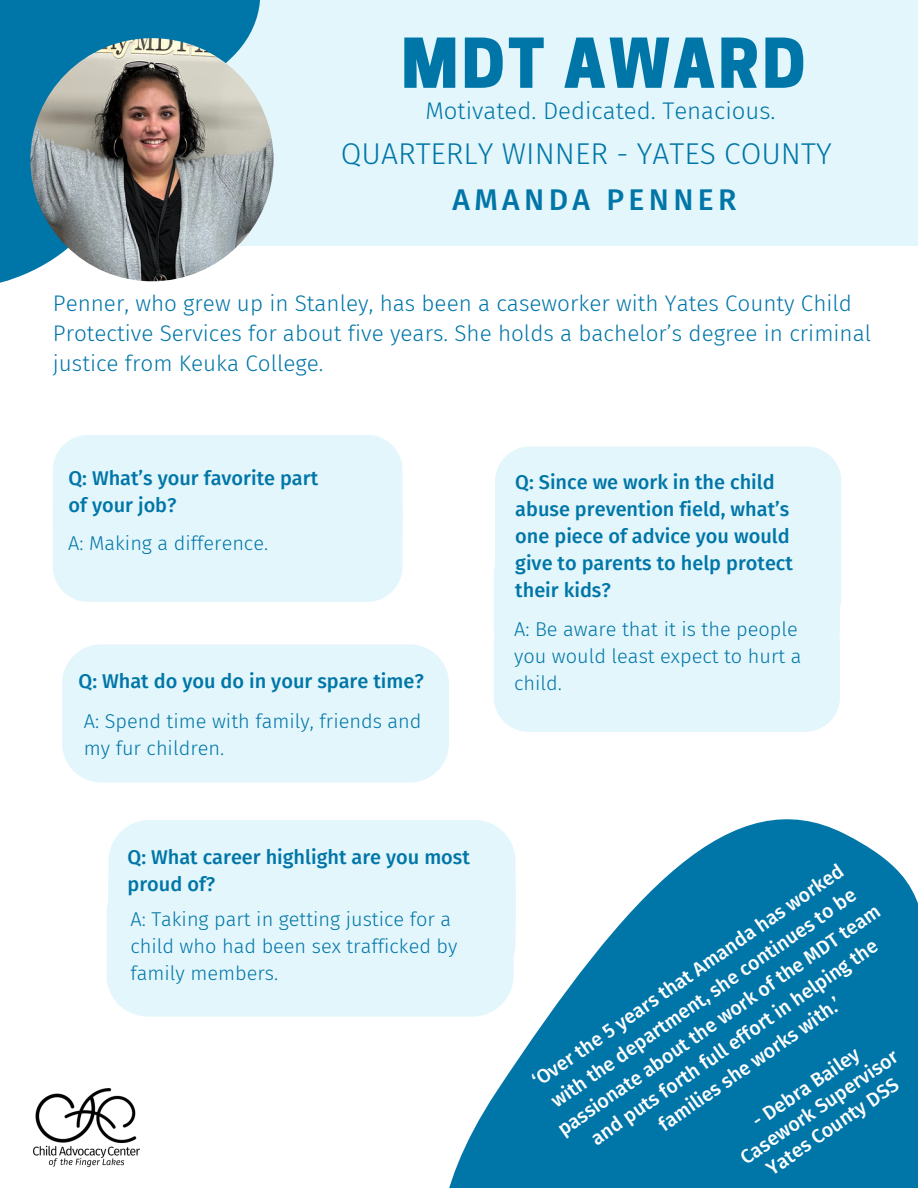
<style>
.page{position:relative;width:918px;height:1188px;background:#fff}
.page>*{position:absolute;margin:0;border:0;box-sizing:border-box;transform-origin:0 0}
.t1{font:800 64.5px "Cooper Hewitt";letter-spacing:.05em;color:#0076a8}
.t2{font:300 30px "Fira Sans";color:#0076a8}
.t3{font:500 30px "Fira Sans";letter-spacing:.145em;color:#0076a8}
.t4{font:300 24px "Fira Sans";color:#0076a8}
.t5{font:300 22.5px/30.3px "Fira Sans";color:#0076a8}
.t6{font:500 19.95px/27px "Fira Sans";color:#0076a8}
.t7{font:300 19.95px/27px "Fira Sans";color:#0076a8}
.t8{font:500 19.5px/27px "Fira Sans";color:#fff;text-align:center}
</style>
<div class="page">
<div style="left:70px;top:0;width:848px;height:246px;background:#e3f6fb"></div>
<svg style="left:0;top:0;width:273px;height:283px;fill:#0076a8"></svg>
<img style="left:30px;top:38px;width:244px;height:243px;border-radius:50%">
<div style="left:62px;top:644px;width:387px;height:139px;background:#e3f6fb"></div>
<div style="left:53px;top:435px;width:350px;height:42px;background:#e3f6fb"></div>
<div style="left:53px;top:477px;width:350px;height:125px;background:#e3f6fb"></div>
<div style="left:494px;top:446px;width:347px;height:261px;background:#e3f6fb"></div>
<svg style="left:328px;top:707px;width:590px;height:481px;fill:#0076a8"></svg>
<img style="left:34px;top:1089px;width:105px;height:78px">
<div style="left:114px;top:820px;width:402px;height:20px;background:#e3f6fb"></div>
<div style="left:108px;top:840px;width:408px;height:145px;background:#e3f6fb"></div>
<div style="left:107px;top:872px;width:407px;height:145px;background:#e3f6fb"></div>
<p class="t1" style="left:401px;top:39px;width:406px">MDT AWARD</p>
<p class="t4" style="left:425px;top:97px;width:352px">Motivated. Dedicated. Tenacious.</p>
<p class="t2" style="left:341px;top:136px;width:492px">QUARTERLY WINNER - YATES COUNTY</p>
<p class="t3" style="left:453px;top:182px;width:286px">AMANDA PENNER</p>
<p class="t5" style="left:53px;top:288px;width:820px">Penner, who grew up in Stanley, has been a caseworker with Yates County Child<br>Protective Services for about five years. She holds a bachelor’s degree in criminal justice from Keuka College.</p>
<p class="t6" style="left:69px;top:465px;width:251px">Q: What’s your favorite part</p>
<p class="t6" style="left:69px;top:492px;width:110px">of your job?</p>
<p class="t7" style="left:68px;top:530px;width:201px">A: Making a difference.</p>
<p class="t6" style="left:79px;top:668px;width:347px">Q: What do you do in your spare time?</p>
<p class="t7" style="left:84px;top:707px;width:339px">A: Spend time with family, friends and my fur children.</p>
<p class="t6" style="left:128px;top:844px;width:344px">Q: What career highlight are you most proud of?</p>
<p class="t7" style="left:130px;top:906px;width:329px">A: Taking part in getting justice for a child who had been sex trafficked by family members.</p>
<p class="t6" style="left:515px;top:469px;width:279px">Q: Since we work in the child abuse prevention field, what’s one piece of advice you would give to parents to help protect their kids?</p>
<p class="t7" style="left:514px;top:616px;width:289px">A: Be aware that it is the people you would least expect to hurt a child.</p>
<p class="t8" style="left:521px;top:1076px;width:390px;rotate:-35deg">‘Over the 5 years that Amanda has worked with the department, she continues to be passionate about the work of the MDT team and puts forth full effort in helping the families she works with.’</p>
<p class="t8" style="left:747px;top:1111px;width:127px;rotate:-34deg">- Debra Bailey</p>
<p class="t8" style="left:735px;top:1148px;width:188px;rotate:-34deg">Casework Supervisor</p>
<p class="t8" style="left:761px;top:1159px;width:157px;rotate:-34deg">Yates County DSS</p>
</div>
